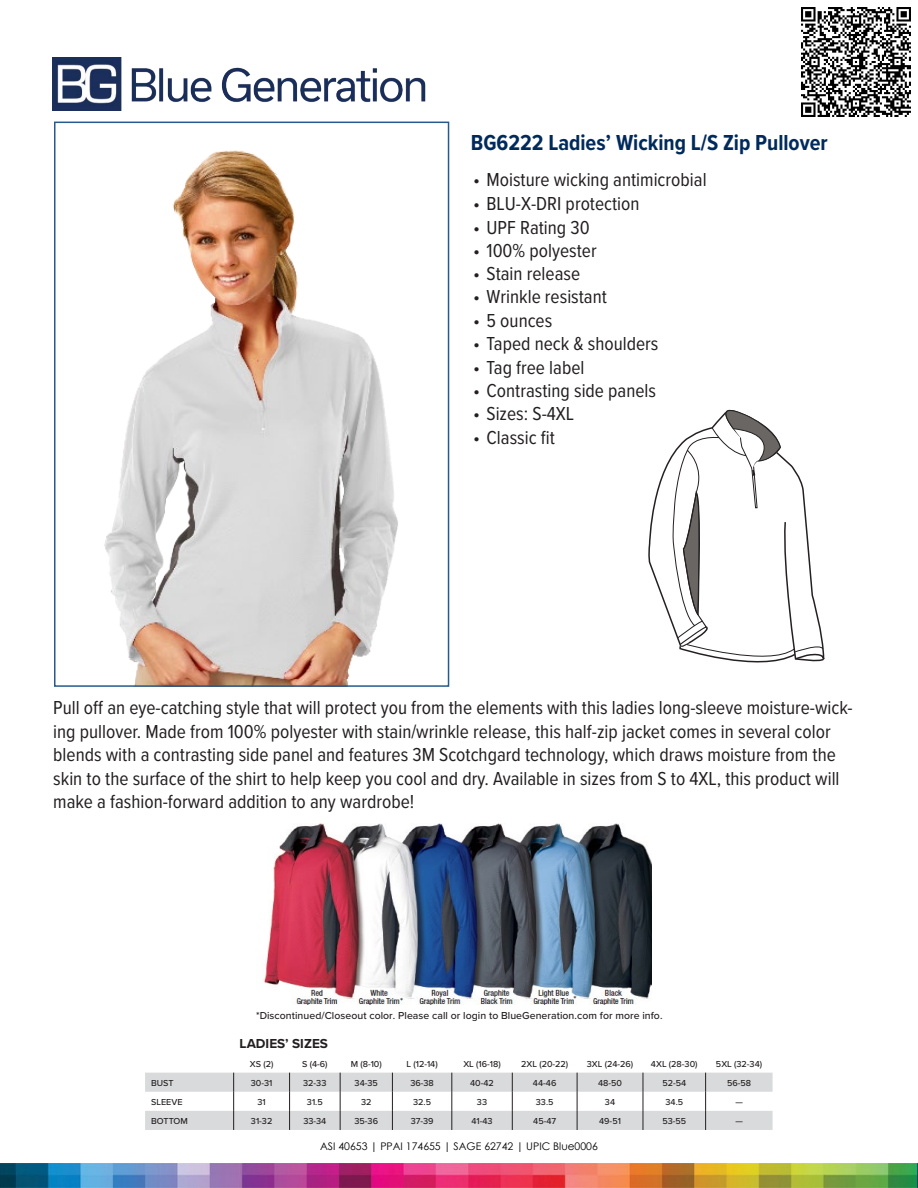
<style>
.page{position:relative;width:918px;height:1188px;background:#fff}
.page>*{position:absolute;margin:0;border:0;box-sizing:border-box;transform-origin:0 0}
.t1{font:700 22.5px "Proxima Nova Cond";color:#002a5c}
.t2{font:19.5px/23.4px "Proxima Nova Cond";color:#231f20}
.t3{font:700 13.5px "Proxima Nova";color:#231f20}
.t4{font:500 10.5px "Proxima Nova";letter-spacing:.005em;color:#231f20}
.t5{font:10.5px "Century Gothic";color:#000}
.t6{font:500 9px "Proxima Nova";color:#231f20}
</style>
<div class="page">
<img style="left:0;top:1164px;width:917px;height:23px">
<svg style="left:917px;top:1164px;width:1px;height:23px"></svg>
<img style="left:104px;top:150px;width:294px;height:534px">
<div style="left:54px;top:122px;width:395px;height:565px;border:2px solid #265a8e"></div>
<svg style="left:648px;top:455px;width:24px;height:170px"></svg>
<svg style="left:672px;top:409px;width:153px;height:254px"></svg>
<svg style="left:145px;top:1073px;width:628px;height:57px"></svg>
<img style="left:264px;top:823px;width:388px;height:181px">
<img style="left:53px;top:57px;width:372px;height:54px">
<img style="left:802px;top:8px;width:108px;height:108px">
<p class="t1" style="left:471px;top:126px;width:358px">BG6222 Ladies’ Wicking L/S Zip Pullover</p>
<p class="t2" style="left:473px;top:167px;width:235px">• Moisture wicking antimicrobial</p>
<p class="t2" style="left:473px;top:191px;width:168px">• BLU-X-DRI protection</p>
<p class="t2" style="left:473px;top:215px;width:118px">• UPF Rating 30</p>
<p class="t2" style="left:473px;top:238px;width:125px">• 100% polyester</p>
<p class="t2" style="left:473px;top:261px;width:109px">• Stain release</p>
<p class="t2" style="left:473px;top:284px;width:135px">• Wrinkle resistant</p>
<p class="t2" style="left:473px;top:308px;width:81px">• 5 ounces</p>
<p class="t2" style="left:473px;top:331px;width:187px">• Taped neck &amp; shoulders</p>
<p class="t2" style="left:473px;top:355px;width:113px">• Tag free label</p>
<p class="t2" style="left:473px;top:378px;width:185px">• Contrasting side panels</p>
<p class="t2" style="left:473px;top:401px;width:103px">• Sizes: S-4XL</p>
<p class="t2" style="left:473px;top:425px;width:83px">• Classic fit</p>
<p class="t2" style="left:53px;top:695px;width:801px">Pull off an eye-catching style that will protect you from the elements with this ladies long-sleeve moisture-wick&shy;ing pullover. Made from 100% polyester with stain/wrinkle release, this half-zip jacket comes in several color blends with a contrasting side panel and features 3M Scotchgard technology, which draws moisture from the skin to the surface of the shirt to help keep you cool and dry. Available in sizes from S to 4XL, this product will make a fashion-forward addition to any wardrobe!</p>
<p class="t6" style="left:573px;top:993px;width:5px">*</p>
<p class="t6" style="left:400px;top:994px;width:5px">*</p>
<p class="t4" style="left:256px;top:1008px;width:408px">*Discontinued/Closeout color. Please call or login to BlueGeneration.com for more info.</p>
<p class="t3" style="left:240px;top:1033px;width:90px">LADIES’ SIZES</p>
<p class="t6" style="left:250px;top:1057px;width:25px">XS (2)</p>
<p class="t6" style="left:302px;top:1057px;width:27px">S (4-6)</p>
<p class="t6" style="left:351px;top:1057px;width:33px">M (8-10)</p>
<p class="t6" style="left:406px;top:1057px;width:33px">L (12-14)</p>
<p class="t6" style="left:463px;top:1057px;width:39px">XL (16-18)</p>
<p class="t6" style="left:521px;top:1057px;width:49px">2XL (20-22)</p>
<p class="t6" style="left:587px;top:1057px;width:48px">3XL (24-26)</p>
<p class="t6" style="left:651px;top:1057px;width:48px">4XL (28-30)</p>
<p class="t6" style="left:716px;top:1057px;width:48px">5XL (32-34)</p>
<p class="t6" style="left:151px;top:1076px;width:24px">BUST</p>
<p class="t6" style="left:251px;top:1076px;width:23px">30-31</p>
<p class="t6" style="left:303px;top:1076px;width:25px">32-33</p>
<p class="t6" style="left:355px;top:1076px;width:25px">34-35</p>
<p class="t6" style="left:410px;top:1076px;width:25px">36-38</p>
<p class="t6" style="left:470px;top:1076px;width:25px">40-42</p>
<p class="t6" style="left:533px;top:1076px;width:25px">44-46</p>
<p class="t6" style="left:598px;top:1076px;width:25px">48-50</p>
<p class="t6" style="left:662px;top:1076px;width:25px">52-54</p>
<p class="t6" style="left:727px;top:1076px;width:26px">56-58</p>
<p class="t6" style="left:151px;top:1095px;width:33px">SLEEVE</p>
<p class="t6" style="left:257px;top:1095px;width:10px">31</p>
<p class="t6" style="left:307px;top:1095px;width:17px">31.5</p>
<p class="t6" style="left:361px;top:1095px;width:12px">32</p>
<p class="t6" style="left:413px;top:1095px;width:19px">32.5</p>
<p class="t6" style="left:477px;top:1095px;width:12px">33</p>
<p class="t6" style="left:536px;top:1095px;width:19px">33.5</p>
<p class="t6" style="left:605px;top:1095px;width:12px">34</p>
<p class="t6" style="left:665px;top:1095px;width:19px">34.5</p>
<p class="t6" style="left:735px;top:1095px;width:9px">—</p>
<p class="t6" style="left:151px;top:1114px;width:38px">BOTTOM</p>
<p class="t6" style="left:251px;top:1114px;width:23px">31-32</p>
<p class="t6" style="left:303px;top:1114px;width:25px">33-34</p>
<p class="t6" style="left:355px;top:1114px;width:25px">35-36</p>
<p class="t6" style="left:411px;top:1114px;width:24px">37-39</p>
<p class="t6" style="left:471px;top:1114px;width:23px">41-43</p>
<p class="t6" style="left:533px;top:1114px;width:25px">45-47</p>
<p class="t6" style="left:599px;top:1114px;width:23px">49-51</p>
<p class="t6" style="left:662px;top:1114px;width:25px">53-55</p>
<p class="t6" style="left:735px;top:1114px;width:9px">—</p>
<p class="t5" style="left:320px;top:1139px;width:279px">ASI 40653 | PPAI 174655 | SAGE 62742 | UPIC Blue0006</p>
</div>
